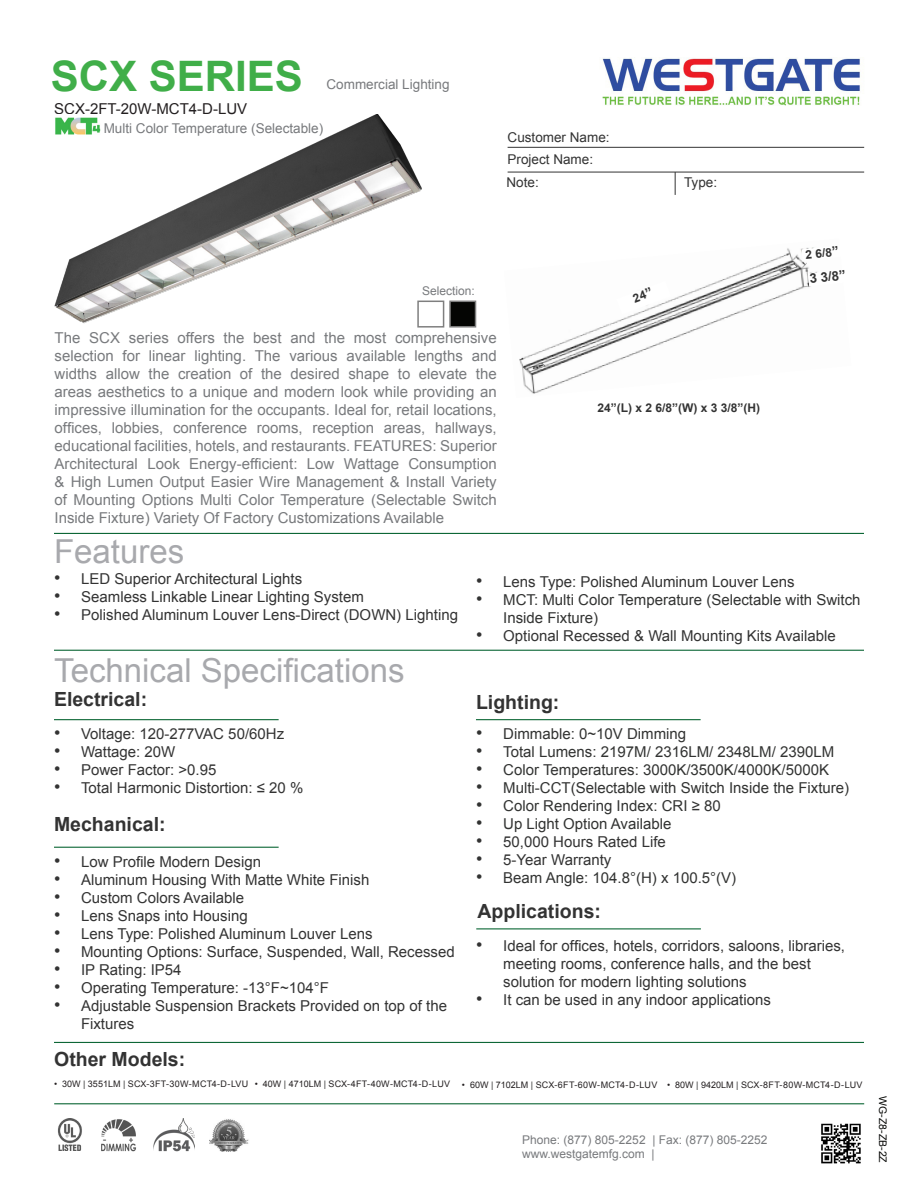
<style>
.page{position:relative;width:918px;height:1188px;background:#fff}
.page>*{position:absolute;margin:0;border:0;box-sizing:border-box;transform-origin:0 0}
.t1{font:700 42px "Arial";color:#40ae49}
.t2{font:33px "Arial";color:#a8a9ad}
.t3{font:700 19.5px "Arial";color:#333}
.t4{font:15px/18px "Arial";color:#333}
.t5{font:15px/18px "Arial";color:#787a7d;text-align:justify}
.t6{font:15px/18px "Arial";color:#323332}
.t7{font:15px "Arial";color:#231f20}
.t8{font:13.5px "Arial";color:#787a7d}
.t9{font:13.5px "Arial";color:#333}
.t10{font:700 13.35px "Arial";color:#333}
.t11{font:12px "Arial";color:#787a7d}
.t12{font:700 12px "Arial";color:#333}
.t13{font:10.5px "Arial";color:#040503}
.t14{font:9px "Arial";color:#231f20}
.s1{font-size:18px}
.s2{color:#333}
</style>
<div class="page">
<img style="left:54px;top:115px;width:374px;height:208px">
<hr style="left:54px;top:533px;width:810px;height:1px;background:#0d6736">
<hr style="left:508px;top:147px;width:356px;height:1px;background:#333">
<svg style="left:675px;top:173px;width:1px;height:22px"></svg>
<hr style="left:508px;top:172px;width:356px;height:1px;background:#333">
<hr style="left:54px;top:650px;width:810px;height:1px;background:#0d6736">
<hr style="left:54px;top:719px;width:225px;height:1px;background:#0d6736">
<hr style="left:476px;top:719px;width:225px;height:1px;background:#0d6736">
<hr style="left:54px;top:847px;width:225px;height:1px;background:#0d6736">
<img style="left:602px;top:58px;width:258px;height:48px">
<hr style="left:476px;top:928px;width:225px;height:1px;background:#0d6736">
<hr style="left:54px;top:1103px;width:810px;height:1px;background:#0d6736">
<hr style="left:54px;top:1042px;width:810px;height:1px;background:#0d6736">
<img style="left:821px;top:1123px;width:40px;height:41px">
<img style="left:519px;top:248px;width:292px;height:146px">
<svg style="left:808px;top:270px;width:9px;height:16px"></svg>
<img style="left:101px;top:1119px;width:35px;height:33px">
<img style="left:57px;top:1119px;width:25px;height:32px">
<img style="left:153px;top:1119px;width:41px;height:33px">
<img style="left:210px;top:1119px;width:39px;height:33px">
<img style="left:54px;top:115px;width:46px;height:20px">
<div style="left:417px;top:301px;width:27px;height:27px;background:#fff;border:2px solid #7f7f7f"></div>
<div style="left:449px;top:301px;width:27px;height:27px;background:#040503;border:2px solid #7f7f7f"></div>
<svg style="left:616px;top:281px;width:55px;height:34px"></svg>
<svg style="left:801px;top:247px;width:13px;height:14px"></svg>
<p class="t1" style="left:51px;top:48px;width:254px">SCX SERIES</p>
<p class="t7" style="left:54px;top:99px;width:195px">SCX-2FT-20W-MCT4-D-LUV</p>
<p class="t8" style="left:327px;top:75px;width:125px">Commercial Lighting</p>
<p class="t8" style="left:104px;top:119px;width:221px">Multi Color Temperature (Selectable)</p>
<p class="t9" style="left:508px;top:128px;width:104px">Customer Name:</p>
<p class="t9" style="left:508px;top:150px;width:87px">Project Name:</p>
<p class="t9" style="left:507px;top:173px;width:34px">Note:</p>
<p class="t9" style="left:684px;top:173px;width:35px">Type:</p>
<p class="t12" style="left:805px;top:247px;width:28px;rotate:-6deg">2 6/8</p>
<p class="t11" style="left:422px;top:283px;width:54px">Selection:</p>
<p class="t5" style="left:55px;top:329px;width:444px">The SCX series offers the best and the most comprehensive selection for linear lighting. The various available lengths and widths allow the creation of the desired shape to elevate the areas aesthetics to a unique and modern look while providing an impressive illumination for the occupants. Ideal for, retail locations, offices, lobbies, conference rooms, reception areas, hallways, educational facilities, hotels, and restaurants. FEATURES: Superior Architectural Look Energy-efficient: Low Wattage Consumption &amp; High Lumen Output Easier Wire Management &amp; Install Variety of Mounting Options Multi Color Temperature (Selectable Switch Inside Fixture) Variety Of Factory Customizations Available</p>
<p class="t2" style="left:54px;top:530px;width:132px">Features</p>
<p class="t12" style="left:598px;top:400px;width:164px">24”(L) x 2 6/8”(W) x 3 3/8”(H)</p>
<p class="t10" style="left:809px;top:269px;width:38px;rotate:-5deg">3 3/8”</p>
<p class="t4" style="left:54px;top:570px;width:249px"><span class="s1">•</span> LED Superior Architectural Lights</p>
<p class="t4" style="left:54px;top:588px;width:311px"><span class="s1">•</span> Seamless Linkable Linear Lighting System</p>
<p class="t4" style="left:54px;top:606px;width:405px"><span class="s1">•</span> Polished Aluminum Louver Lens-Direct (DOWN) Lighting</p>
<p class="t2" style="left:54px;top:649px;width:352px">Technical Specifications</p>
<p class="t3" style="left:54px;top:686px;width:95px">Electrical:</p>
<p class="t4" style="left:54px;top:725px;width:232px"><span class="s1">•</span> Voltage: 120-277VAC 50/60Hz</p>
<p class="t4" style="left:54px;top:743px;width:123px"><span class="s1">•</span> Wattage: 20W</p>
<p class="t4" style="left:54px;top:761px;width:164px"><span class="s1">•</span> Power Factor: &gt;0.95</p>
<p class="t4" style="left:54px;top:779px;width:251px"><span class="s1">•</span> Total Harmonic Distortion: ≤ 20 %</p>
<p class="t3" style="left:54px;top:811px;width:113px">Mechanical:</p>
<p class="t4" style="left:54px;top:853px;width:209px"><span class="s1">•</span> Low Profile Modern Design</p>
<p class="t4" style="left:54px;top:871px;width:317px"><span class="s1">•</span> Aluminum Housing With Matte White Finish</p>
<p class="t4" style="left:54px;top:889px;width:192px"><span class="s1">•</span> Custom Colors Available</p>
<p class="t4" style="left:54px;top:907px;width:195px"><span class="s1">•</span> Lens Snaps into Housing</p>
<p class="t4" style="left:54px;top:925px;width:320px"><span class="s1">•</span> Lens Type: Polished Aluminum Louver Lens</p>
<p class="t4" style="left:54px;top:943px;width:402px"><span class="s1">•</span> Mounting Options: Surface, Suspended, Wall, Recessed</p>
<p class="t4" style="left:54px;top:961px;width:129px"><span class="s1">•</span> IP Rating: IP54</p>
<p class="t4" style="left:54px;top:979px;width:277px"><span class="s1">•</span> Operating Temperature: -13°F~104°F</p>
<p class="t4" style="left:81px;top:997px;width:368px;text-indent:-27px"><span class="s1">•</span> Adjustable Suspension Brackets Provided on top of the<br>Fixtures</p>
<p class="t3" style="left:54px;top:1046px;width:133px">Other Models:</p>
<p class="t4" style="left:476px;top:573px;width:320px"><span class="s1">•</span> Lens Type: Polished Aluminum Louver Lens</p>
<p class="t6" style="left:503px;top:591px;width:359px;text-indent:-27px"><span class="s1">•</span> MCT: Multi Color Temperature (Selectable with Switch<br>Inside Fixture)</p>
<p class="t4" style="left:476px;top:627px;width:361px"><span class="s1">•</span> Optional Recessed &amp; Wall Mounting Kits Available</p>
<p class="t3" style="left:476px;top:689px;width:85px">Lighting:</p>
<p class="t6" style="left:476px;top:725px;width:211px"><span class="s1">•</span> Dimmable: 0~10V Dimming</p>
<p class="t6" style="left:476px;top:743px;width:360px"><span class="s1">•</span> Total Lumens: 2197M/ 2316LM/ 2348LM/ 2390LM</p>
<p class="t6" style="left:476px;top:761px;width:354px"><span class="s1">•</span> Color Temperatures: 3000K/3500K/4000K/5000K</p>
<p class="t6" style="left:476px;top:779px;width:374px"><span class="s1">•</span> Multi-CCT(Selectable with Switch Inside the Fixture)</p>
<p class="t6" style="left:476px;top:797px;width:246px"><span class="s1">•</span> Color Rendering Index: CRI ≥ 80</p>
<p class="t6" style="left:476px;top:815px;width:197px"><span class="s1">•</span> Up Light Option Available</p>
<p class="t4" style="left:476px;top:833px;width:191px"><span class="s1">•</span> 50,000 Hours Rated Life</p>
<p class="t4" style="left:476px;top:851px;width:137px"><span class="s1">•</span> 5-Year Warranty</p>
<p class="t6" style="left:476px;top:869px;width:261px"><span class="s1">•</span> Beam Angle: 104.8°(H) x 100.5°(V)</p>
<p class="t3" style="left:478px;top:898px;width:125px">Applications:</p>
<p class="t4" style="left:503px;top:937px;width:343px;text-indent:-27px"><span class="s1">•</span> Ideal for offices, hotels, corridors, saloons, libraries, meeting rooms, conference halls, and the best solution for modern lighting solutions</p>
<p class="t4" style="left:476px;top:991px;width:296px"><span class="s1">•</span> It can be used in any indoor applications</p>
<p class="t14" style="left:54px;top:1078px;width:196px">• 30W <span class="s2">|</span> 3551LM <span class="s2">|</span> SCX-3FT-30W-MCT4-D-LVU</p>
<p class="t14" style="left:255px;top:1078px;width:197px">• 40W <span class="s2">|</span> 4710LM <span class="s2">|</span> SCX-4FT-40W-MCT4-D-LUV</p>
<p class="t14" style="left:462px;top:1079px;width:197px">• 60W <span class="s2">|</span> 7102LM <span class="s2">|</span> SCX-6FT-60W-MCT4-D-LUV</p>
<p class="t14" style="left:667px;top:1079px;width:197px">• 80W <span class="s2">|</span> 9420LM <span class="s2">|</span> SCX-8FT-80W-MCT4-D-LUV</p>
<p class="t11" style="left:522px;top:1132px;width:247px">Phone: (877) 805-2252 | Fax: (877) 805-2252</p>
<p class="t11" style="left:522px;top:1146px;width:134px">www.westgatemfg.com |</p>
<p class="t13" style="left:890px;top:1096px;width:68px;rotate:90deg">WG-Z8-ZB-2Z</p>
</div>
